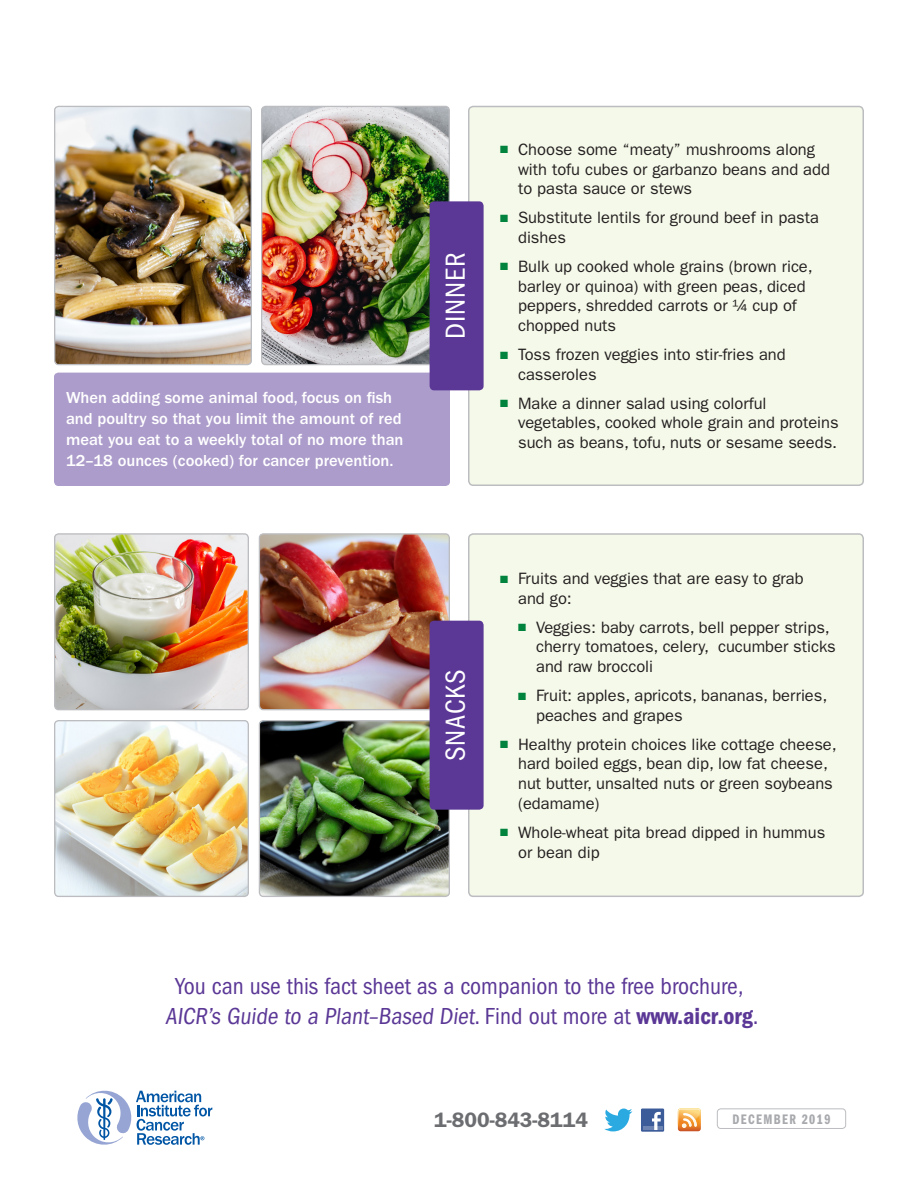
<style>
.page{position:relative;width:918px;height:1188px;background:#fff}
.page>*{position:absolute;margin:0;border:0;box-sizing:border-box;transform-origin:0 0}
.t1{font:condensed 28.5px "ITC Franklin Gothic Std";letter-spacing:.03em;color:#fff}
.t2{font:condensed 24px/30px "ITC Franklin Gothic Std";color:#5b3896;text-align:center}
.t3{font:600 21px "ITC Franklin Gothic Std";color:#6c6d70}
.t4{font:16.5px/19.8px "ITC Franklin Gothic Std";color:#231f20}
.t5{font:500 16.5px/21px "ITC Franklin Gothic Std";color:#fff}
.t6{font:14.25px "ITC Franklin Gothic Std Dm Cp";letter-spacing:.1em;color:#a8a9ad}
.s1{color:#00833d}
.s2{font-family:"ITC Franklin Gothic Std Dm Cd";font-stretch:normal}
</style>
<div class="page">
<svg style="left:77px;top:1090px;width:135px;height:55px"></svg>
<div style="left:717px;top:1109px;width:129px;height:20px;border:1px solid #bcbdc0;border-radius:4px"></div>
<div style="left:641px;top:1109px;width:23px;height:23px;background:#3b5b99"></div>
<hr style="left:643px;top:1127px;width:19px;height:3px;background:#6d84b3">
<svg style="left:652px;top:1112px;width:9px;height:18px"></svg>
<svg style="left:604px;top:1109px;width:28px;height:22px"></svg>
<svg style="left:678px;top:1108px;width:23px;height:23px"></svg>
<div style="left:469px;top:106px;width:394px;height:379px;background:#f5f9e9;border-radius:4px"></div>
<div style="left:468px;top:106px;width:396px;height:380px;border:2px solid #bcbdc0;border-radius:4px"></div>
<div style="left:469px;top:534px;width:394px;height:362px;background:#f5f9e9;border-radius:4px"></div>
<div style="left:468px;top:533px;width:396px;height:364px;border:2px solid #bcbdc0;border-radius:4px"></div>
<img style="left:55px;top:106px;width:196px;height:259px">
<div style="left:54px;top:106px;width:198px;height:259px;border:1px solid #bcbdc0;border-radius:4px"></div>
<img style="left:55px;top:535px;width:193px;height:175px">
<div style="left:54px;top:533px;width:195px;height:177px;border:1px solid #bcbdc0;border-radius:4px"></div>
<img style="left:262px;top:106px;width:186px;height:257px">
<div style="left:261px;top:106px;width:189px;height:259px;border:1px solid #bcbdc0;border-radius:4px"></div>
<img style="left:259px;top:535px;width:189px;height:175px">
<div style="left:259px;top:533px;width:191px;height:177px;border:1px solid #bcbdc0;border-radius:4px"></div>
<img style="left:56px;top:722px;width:191px;height:173px">
<div style="left:54px;top:720px;width:195px;height:177px;border:1px solid #bcbdc0;border-radius:4px"></div>
<img style="left:259px;top:722px;width:189px;height:174px">
<div style="left:259px;top:720px;width:191px;height:177px;border:1px solid #bcbdc0;border-radius:4px"></div>
<div style="left:54px;top:373px;width:396px;height:113px;background:#ac9ccb;border-radius:4px"></div>
<div style="left:430px;top:201px;width:54px;height:189px;background:#5b3896;border-radius:4px"></div>
<div style="left:430px;top:621px;width:54px;height:189px;background:#5b3896;border-radius:4px"></div>
<p class="t5" style="left:66px;top:388px;width:339px">When adding some animal food, focus on fish and poultry so that you limit the amount of red meat you eat to a weekly total of no more than 12–18 ounces (cooked) for cancer prevention.</p>
<p class="t1" style="left:439px;top:339px;width:88px;rotate:-90deg">DINNER</p>
<p class="t4" style="left:518px;top:139px;width:313px;text-indent:-18px"><span class="s1">■</span> Choose some “meaty” mushrooms along with tofu cubes or garbanzo beans and add to pasta sauce or stews</p>
<p class="t4" style="left:518px;top:208px;width:302px;text-indent:-18px"><span class="s1">■</span> Substitute lentils for ground beef in pasta dishes</p>
<p class="t4" style="left:518px;top:256px;width:296px;text-indent:-18px"><span class="s1">■</span> Bulk up cooked whole grains (brown rice, barley or quinoa) with green peas, diced peppers, shredded carrots or ¼ cup of chopped nuts</p>
<p class="t4" style="left:518px;top:345px;width:269px;text-indent:-18px"><span class="s1">■</span> Toss frozen veggies into stir-fries and casseroles</p>
<p class="t4" style="left:518px;top:393px;width:322px;text-indent:-18px"><span class="s1">■</span> Make a dinner salad using colorful vegetables, cooked whole grain and proteins such as beans, tofu, nuts or sesame seeds.</p>
<p class="t1" style="left:439px;top:761px;width:93px;rotate:-90deg">SNACKS</p>
<p class="t4" style="left:518px;top:569px;width:287px;text-indent:-18px"><span class="s1">■</span> Fruits and veggies that are easy to grab and go:</p>
<p class="t4" style="left:536px;top:617px;width:301px;text-indent:-18px"><span class="s1">■</span> Veggies: baby carrots, bell pepper strips, cherry tomatoes, celery, cucumber sticks and raw broccoli</p>
<p class="t4" style="left:536px;top:686px;width:293px;text-indent:-18px"><span class="s1">■</span> Fruit: apples, apricots, bananas, berries, peaches and grapes</p>
<p class="t4" style="left:518px;top:734px;width:320px;text-indent:-18px"><span class="s1">■</span> Healthy protein choices like cottage cheese, hard boiled eggs, bean dip, low fat cheese, nut butter, unsalted nuts or green soybeans (edamame)</p>
<p class="t4" style="left:518px;top:822px;width:309px;text-indent:-18px"><span class="s1">■</span> Whole-wheat pita bread dipped in hummus or bean dip</p>
<p class="t2" style="left:165px;top:972px;width:595px">You can use this fact sheet as a companion to the free brochure,<br>AICR’s Guide to a Plant–Based Diet. F ind out more at <span class="s2">www.aicr.org</span>.</p>
<h1 class="t3" style="left:434px;top:1107px;width:155px">1-800-843-8114</h1>
<p class="t6" style="left:732px;top:1111px;width:100px">DECEMBER 2019</p>
</div>
